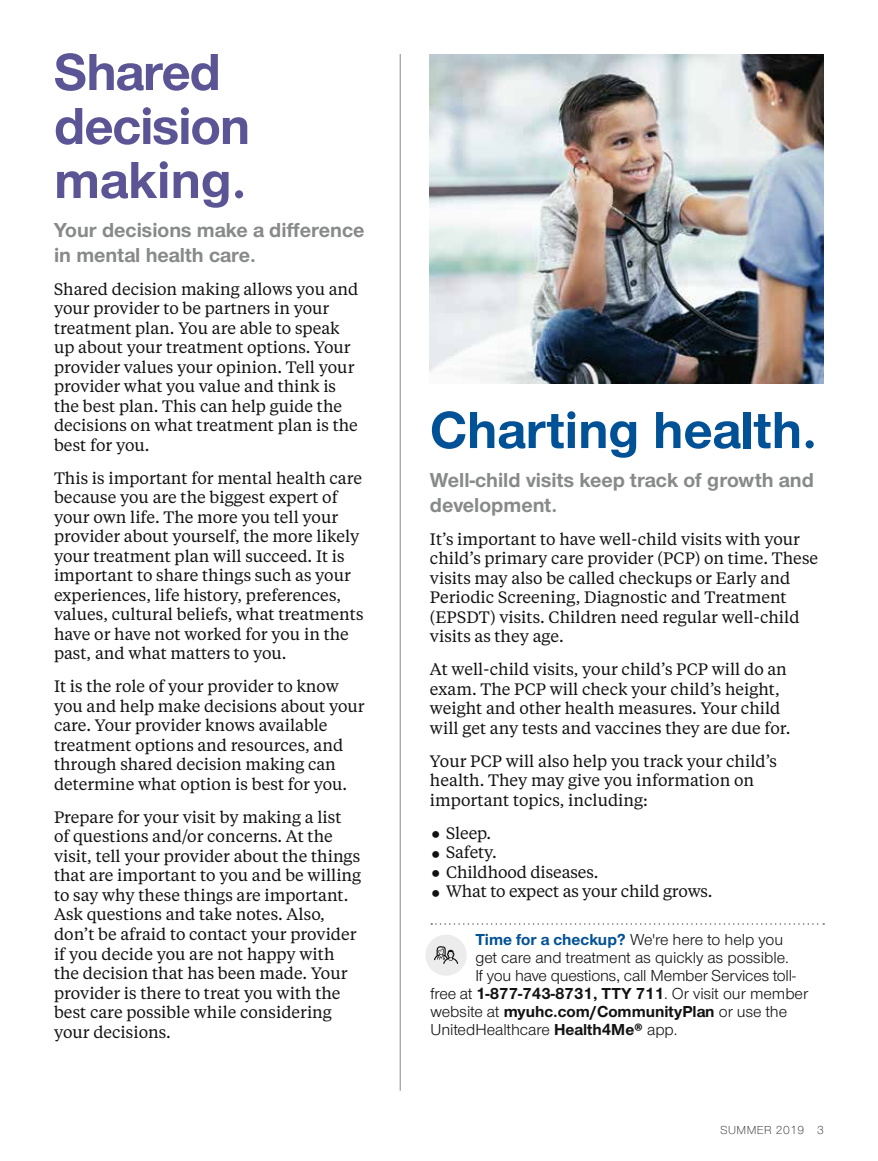
<style>
.page{position:relative;width:878px;height:1161px;background:#fff}
.page>*{position:absolute;margin:0;border:0;box-sizing:border-box;transform-origin:0 0}
.t1{font:700 54px/54px "UHC Sans";letter-spacing:-.02em;color:#5b5595}
.t2{font:700 54px "UHC Sans";color:#005195}
.t3{font:700 21px/25.2px "UHC Sans";color:#888a8a}
.t4{font:16.5px/19.5px "UHC Serif Text";color:#121212}
.t5{font:16.5px "UHC Sans";color:#121212}
.t6{font:700 16.5px "UHC Sans";color:#121212}
.t7{font:300 12px "UHC Sans";letter-spacing:.04em;color:#121212}
.s1{font-weight:700;color:#005195}
.s2{font-weight:700}
.s3{font-weight:400}
</style>
<div class="page">
<svg style="left:431px;top:923px;width:393px;height:2px"></svg>
<div style="left:425px;top:935px;width:41px;height:41px;background:#ebeceb;border-radius:50%"></div>
<svg style="left:434px;top:946px;width:24px;height:18px"></svg>
<hr style="left:400px;top:54px;width:1px;height:1037px;background:#888a8a">
<img style="left:430px;top:54px;width:394px;height:329px">
<h1 class="t1" style="left:54px;top:43px;width:198px">Shared decision making.</h1>
<p class="t3" style="left:54px;top:216px;width:312px">Your decisions make a difference in mental health care.</p>
<p class="t4" style="left:54px;top:279px;width:306px">Shared decision making allows you and your provider to be partners in your treatment plan. You are able to speak up about your treatment options. Your provider values your opinion. Tell your provider what you value and think is the best plan. This can help guide the decisions on what treatment plan is the best for you.</p>
<p class="t4" style="left:54px;top:468px;width:311px">This is important for mental health care because you are the biggest expert of your own life. The more you tell your provider about yourself, the more likely your treatment plan will succeed. It is important to share things such as your experiences, life history, preferences, values, cultural beliefs, what treatments have or have not worked for you in the past, and what matters to you.</p>
<p class="t4" style="left:54px;top:676px;width:312px">It is the role of your provider to know you and help make decisions about your care. Your provider knows available treatment options and resources, and through shared decision making can determine what option is best for you.</p>
<p class="t4" style="left:54px;top:807px;width:309px">Prepare for your visit by making a list<br>of questions and/or concerns. At the visit, tell your provider about the things that are important to you and be willing to say why these things are important.<br>Ask questions and take notes. Also, don’t be afraid to contact your provider if you decide you are not happy with the decision that has been made. Your provider is there to treat you with the best care possible while considering your decisions.</p>
<h1 class="t2" style="left:430px;top:394px;width:388px">Charting health.</h1>
<p class="t3" style="left:430px;top:466px;width:385px">Well-child visits keep track of growth and development.</p>
<p class="t4" style="left:430px;top:529px;width:390px">It’s important to have well-child visits with your child’s primary care provider (PCP) on time. These visits may also be called checkups or Early and Periodic Screening, Diagnostic and Treatment (EPSDT) visits. Children need regular well-child visits as they age.</p>
<p class="t4" style="left:430px;top:659px;width:362px">At well-child visits, your child’s PCP will do an exam. The PCP will check your child’s height, weight and other health measures. Your child will get any tests and vaccines they are due for.</p>
<p class="t4" style="left:430px;top:751px;width:348px">Your PCP will also help you track your child’s health. They may give you information on important topics, including:</p>
<p class="t4" style="left:446px;top:823px;width:268px">Sleep.<br>Safety.<br>Childhood diseases.<br>What to expect as your child grows.</p>
<p class="t5" style="left:475px;top:929px;width:309px"><span class="s1">Time for a checkup?</span> We're here to help you</p>
<p class="t5" style="left:475px;top:947px;width:315px">get care and treatment as quickly as possible.</p>
<p class="t5" style="left:475px;top:965px;width:322px">If you have questions, call Member Services toll-</p>
<p class="t5" style="left:430px;top:983px;width:379px">free at <span class="s2">1-877-743-8731, TTY 711</span>. Or visit our member</p>
<p class="t6" style="left:430px;top:1000px;width:358px"><span class="s3">website at</span> myuhc.com/CommunityPlan <span class="s3">or use the</span></p>
<p class="t5" style="left:430px;top:1019px;width:248px">UnitedHealthcare <span class="s2">Health4Me®</span> app.</p>
<p class="t7" style="left:720px;top:1122px;width:105px">SUMMER 2019 3</p>
</div>
